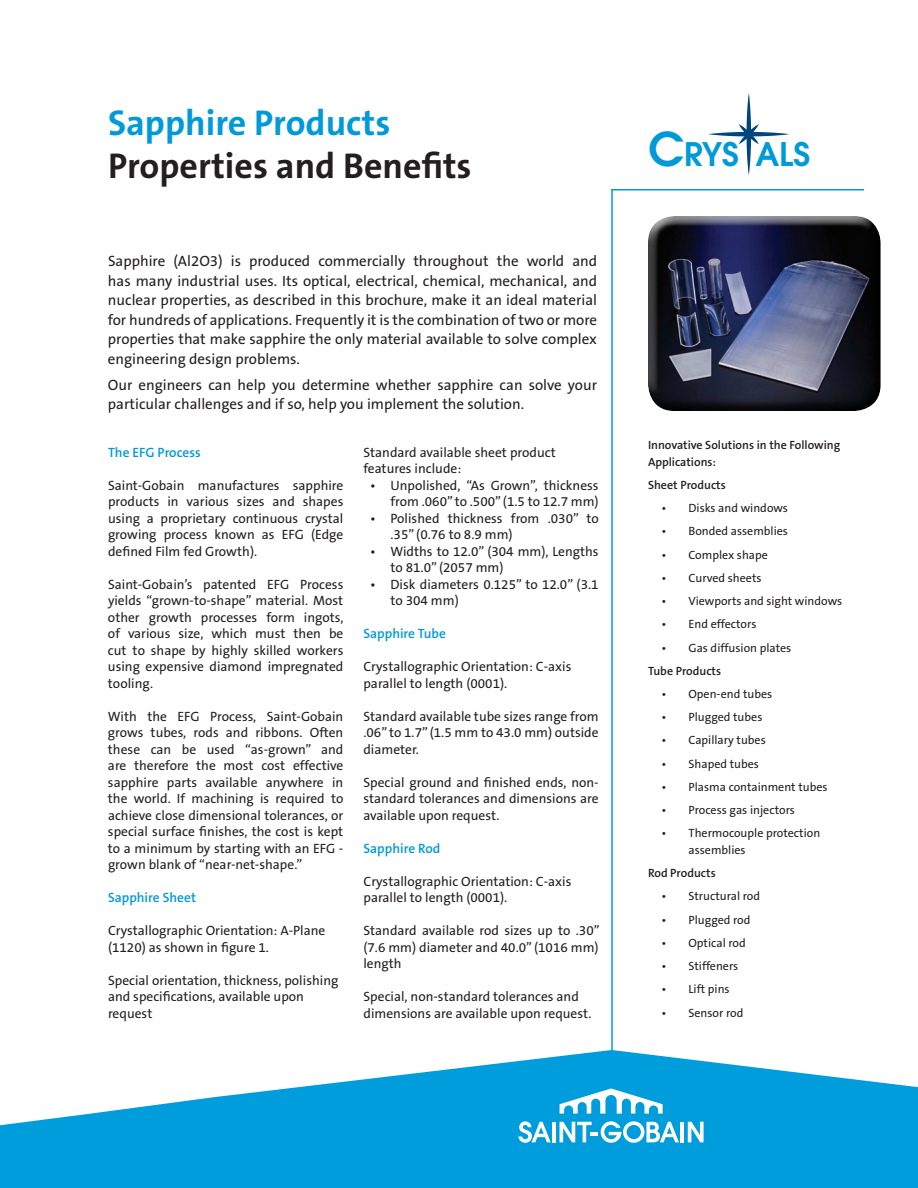
<style>
.page{position:relative;width:918px;height:1188px;background:#fff}
.page>*{position:absolute;margin:0;border:0;box-sizing:border-box;transform-origin:0 0}
.t1{font:700 36px "The Sans B7";color:#231f20}
.t2{font:700 36px "The Sans B7";color:#009ad9}
.t3{font:600 32.25px "Avant Garde";color:#009ad9}
.t4{font:15px/19.5px "The Sans B5 Plain";color:#231f20;text-align:justify}
.t5{font:13.5px/16.5px "The Sans B5 Plain";color:#231f20}
.t6{font:600 13.5px "The Sans B6";color:#009ad9}
.t7{font:12px/16.5px "The Sans B5 Plain";color:#231f20}
.t8{font:600 12px/16.5px "The Sans B6";color:#231f20}
.s1{font-size:46.2px}
</style>
<div class="page">
<svg style="left:0;top:1050px;width:918px;height:138px;fill:#009ddc"></svg>
<hr style="left:611px;top:189px;width:2px;height:870px;background:#009ddc">
<hr style="left:611px;top:189px;width:253px;height:1px;background:#009ddc">
<svg style="left:560px;top:1088px;width:103px;height:26px"></svg>
<hr style="left:681px;top:1122px;width:3px;height:20px;background:#fff">
<svg style="left:688px;top:1122px;width:16px;height:20px"></svg>
<hr style="left:552px;top:1122px;width:4px;height:20px;background:#fff">
<svg style="left:518px;top:1121px;width:33px;height:22px"></svg>
<svg style="left:560px;top:1121px;width:119px;height:22px"></svg>
<svg style="left:708px;top:93px;width:81px;height:82px"></svg>
<div style="left:647px;top:215px;width:234px;height:181px;background:#fff;opacity:.75"></div>
<div style="left:647px;top:222px;width:234px;height:191px;background:#231f20;opacity:.75"></div>
<h1 class="t2" style="left:108px;top:104px;width:284px">Sapphire Products</h1>
<h1 class="t1" style="left:108px;top:147px;width:365px">Properties and Benefits</h1>
<p class="t4" style="left:108px;top:252px;width:491px">Sapphire (Al2O3) is produced commercially throughout the world and has many industrial uses. Its optical, electrical, chemical, mechanical, and nuclear properties, as described in this brochure, make it an ideal material for hundreds of applications. Frequently it is the combination oftwo or more properties that make sapphire the only material available to solve complex engineering design problems.</p>
<p class="t4" style="left:108px;top:376px;width:491px">Our engineers can help you determine whether sapphire can solve your particular challenges and if so, help you implement the solution.</p>
<p class="t6" style="left:108px;top:445px;width:94px">The EFG Process</p>
<p class="t5" style="left:108px;top:478px;width:237px;text-align:justify">Saint-Gobain manufactures sapphire products in various sizes and shapes using a proprietary continuous crystal growing process known as EFG (Edge defined Film fed Growth).</p>
<p class="t5" style="left:108px;top:577px;width:237px;text-align:justify">Saint-Gobain’s patented EFG Process yields “grown-to-shape” material. Most other growth processes form ingots, of various size, which must then be cut to shape by highly skilled workers using expensive diamond impregnated tooling.</p>
<p class="t5" style="left:108px;top:709px;width:237px;text-align:justify">With the EFG Process, Saint-Gobain grows tubes, rods and ribbons. Often these can be used “as-grown” and are therefore the most cost effective sapphire parts available anywhere in the world. If machining is required to achieve close dimensional tolerances, or special surface finishes, the cost is kept to a minimum by starting with an EFG - grown blank of “near-net-shape.”</p>
<p class="t6" style="left:108px;top:891px;width:90px">Sapphire Sheet</p>
<p class="t5" style="left:108px;top:923px;width:219px">Crystallographic Orientation: A-Plane (1120) as shown in figure 1.</p>
<p class="t5" style="left:108px;top:973px;width:232px">Special orientation, thickness, polishing and specifications, available upon request</p>
<p class="t5" style="left:363px;top:445px;width:194px">Standard available sheet product features include:</p>
<p class="t5" style="left:370px;top:478px;width:230px;text-align:right">• Unpolished, “As Grown”, thickness from .060” to .500” (1.5 to 12.7 mm)</p>
<p class="t5" style="left:391px;top:510px;width:210px;text-indent:-20px">• Polished thickness from .030” to .35” (0.76 to 8.9 mm)</p>
<p class="t5" style="left:390px;top:543px;width:210px;text-indent:-20px">• Widths to 12.0” (304 mm), Lengths to 81.0” (2057 mm)</p>
<p class="t5" style="left:390px;top:576px;width:210px;text-indent:-20px">• Disk diameters 0.125” to 12.0” (3.1 to 304 mm)</p>
<p class="t6" style="left:363px;top:627px;width:84px">Sapphire Tube</p>
<p class="t5" style="left:363px;top:659px;width:210px">Crystallographic Orientation: C-axis parallel to length (0001).</p>
<p class="t5" style="left:363px;top:708px;width:237px;text-align:justify">Standard available tube sizes range from .06” to 1.7” (1.5 mm to 43.0 mm) outside diameter.</p>
<p class="t5" style="left:363px;top:774px;width:237px;text-align:justify">Special ground and finished ends, non&shy;standard tolerances and dimensions are available upon request.</p>
<p class="t6" style="left:363px;top:841px;width:78px">Sapphire Rod</p>
<p class="t5" style="left:363px;top:873px;width:210px">Crystallographic Orientation: C-axis parallel to length (0001).</p>
<p class="t5" style="left:363px;top:923px;width:238px;text-align:justify">Standard available rod sizes up to .30” (7.6 mm) diameter and 40.0” (1016 mm) length</p>
<p class="t5" style="left:363px;top:989px;width:230px">Special, non-standard tolerances and dimensions are available upon request.</p>
<h2 class="t3" style="left:648px;top:133px;width:164px"><span class="s1">C</span>RYS ALS</h2>
<p class="t8" style="left:648px;top:437px;width:194px">Innovative Solutions in the Following<br>Applications:</p>
<p class="t8" style="left:648px;top:477px;width:79px">Sheet Products</p>
<p class="t7" style="left:662px;top:500px;width:128px">• Disks and windows</p>
<p class="t7" style="left:662px;top:523px;width:128px">• Bonded assemblies</p>
<p class="t7" style="left:662px;top:547px;width:108px">• Complex shape</p>
<p class="t7" style="left:662px;top:570px;width:102px">• Curved sheets</p>
<p class="t7" style="left:662px;top:593px;width:182px">• Viewports and sight windows</p>
<p class="t7" style="left:662px;top:616px;width:96px">• End effectors</p>
<p class="t7" style="left:662px;top:640px;width:131px">• Gas diffusion plates</p>
<p class="t8" style="left:648px;top:663px;width:75px">Tube Products</p>
<p class="t7" style="left:662px;top:686px;width:112px">• Open-end tubes</p>
<p class="t7" style="left:662px;top:709px;width:102px">• Plugged tubes</p>
<p class="t7" style="left:662px;top:733px;width:106px">• Capillary tubes</p>
<p class="t7" style="left:662px;top:756px;width:99px">• Shaped tubes</p>
<p class="t7" style="left:662px;top:779px;width:168px">• Plasma containment tubes</p>
<p class="t7" style="left:662px;top:802px;width:135px">• Process gas injectors</p>
<p class="t7" style="left:688px;top:826px;width:133px;text-indent:-27px">• Thermocouple protection assemblies</p>
<p class="t8" style="left:648px;top:865px;width:69px">Rod Products</p>
<p class="t7" style="left:662px;top:889px;width:100px">• Structural rod</p>
<p class="t7" style="left:662px;top:912px;width:91px">• Plugged rod</p>
<p class="t7" style="left:662px;top:935px;width:86px">• Optical rod</p>
<p class="t7" style="left:662px;top:958px;width:78px">• Stiffeners</p>
<p class="t7" style="left:662px;top:982px;width:70px">• Lift pins</p>
<p class="t7" style="left:662px;top:1005px;width:83px">• Sensor rod</p>
</div>
